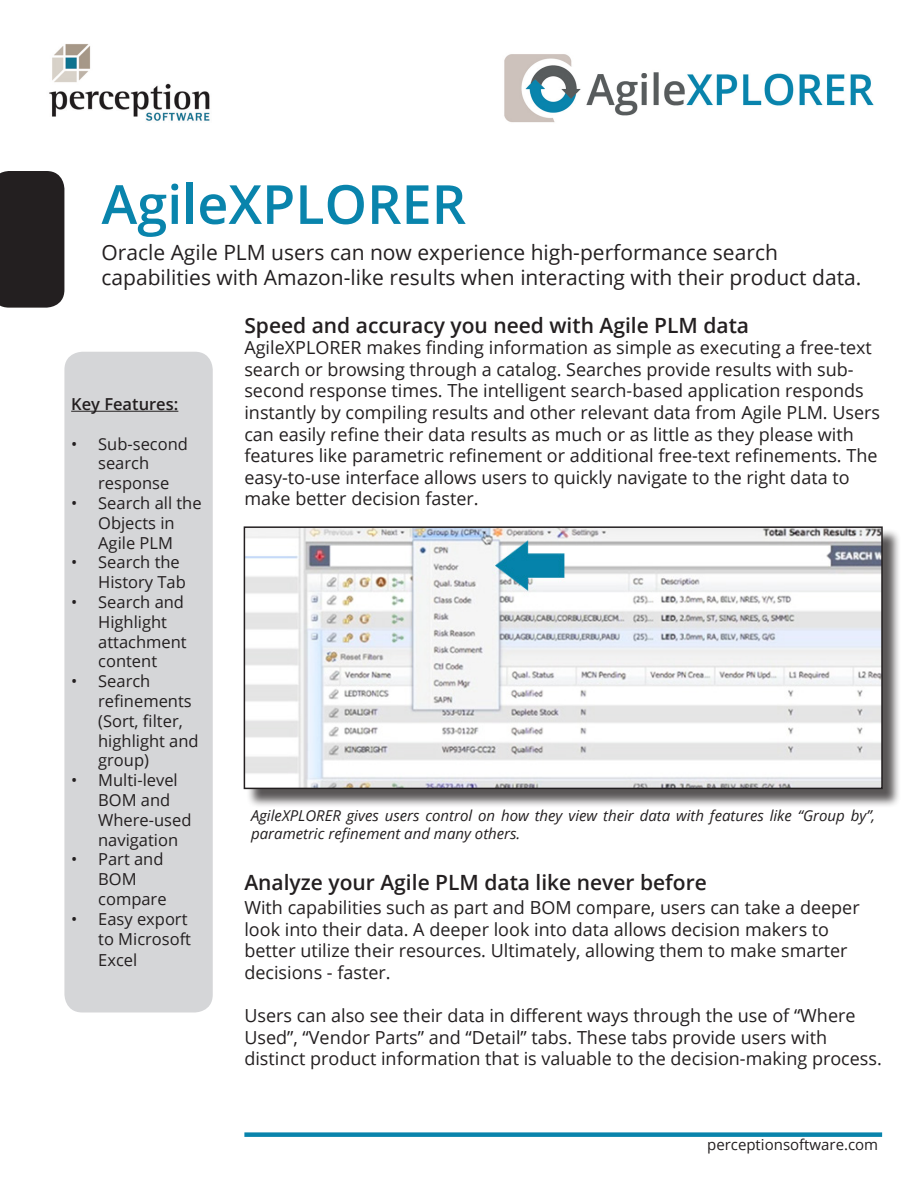
<style>
.page{position:relative;width:918px;height:1188px;background:#fff}
.page>*{position:absolute;margin:0;border:0;box-sizing:border-box;transform-origin:0 0}
.t1{font:600 54px "Open Sans";color:#0984ac}
.t2{font:21px/25.2px "Open Sans";color:#231f20}
.t3{font:600 21px "Open Sans";color:#231f20}
.t4{font:18px/21.6px "Open Sans";color:#231f20}
.t5{font:16.5px/19.8px "Open Sans";color:#231f20}
.t6{font:600 16.5px "Open Sans";color:#231f20}
.t7{font:italic 15px/18px "Open Sans";color:#231f20}
.t8{font:15px "Open Sans";color:#231f20}
</style>
<div class="page">
<img style="left:49px;top:44px;width:161px;height:77px">
<img style="left:504px;top:54px;width:370px;height:69px">
<div style="left:0;top:171px;width:64px;height:137px;background:#231f20"></div>
<div style="left:64px;top:352px;width:149px;height:660px;background:#d5d6d8;border-radius:18px"></div>
<hr style="left:71px;top:411px;width:107px;height:1px;background:#231f20">
<div style="left:244px;top:1132px;width:638px;height:5px;background:#0984ac"></div>
<div style="left:246px;top:529px;width:655px;height:279px;background:#231f20;opacity:.75"></div>
<img style="left:247px;top:529px;width:633px;height:257px">
<div style="left:244px;top:526px;width:639px;height:263px;border:2px solid #231f20"></div>
<p class="t1" style="left:102px;top:167px;width:366px">AgileXPLORER</p>
<p class="t2" style="left:102px;top:239px;width:761px">Oracle Agile PLM users can now experience high-performance search capabilities with Amazon-like results when interacting with their product data.</p>
<p class="t6" style="left:71px;top:393px;width:109px">Key Features:</p>
<p class="t5" style="left:98px;top:433px;width:91px;text-indent:-27px">• Sub-second search response</p>
<p class="t5" style="left:71px;top:493px;width:132px;text-align:center">• Search all the<br>Objects in<br>Agile PLM</p>
<p class="t5" style="left:98px;top:552px;width:89px;text-indent:-27px">• Search the<br>History Tab</p>
<p class="t5" style="left:98px;top:592px;width:90px;text-indent:-27px">• Search and<br>Highlight attachment content</p>
<p class="t5" style="left:98px;top:671px;width:102px;text-indent:-27px">• Search refinements (Sort, filter, highlight and group)</p>
<p class="t5" style="left:98px;top:770px;width:95px;text-indent:-27px">• Multi-level<br>BOM and<br>Where-used navigation</p>
<p class="t5" style="left:98px;top:849px;width:70px;text-indent:-27px">• Part and<br>BOM compare</p>
<p class="t5" style="left:71px;top:908px;width:121px;text-align:right">• Easy export to Microsoft</p>
<p class="t5" style="left:98px;top:950px;width:41px">Excel</p>
<p class="t3" style="left:244px;top:310px;width:506px">Speed and accuracy you need with Agile PLM data</p>
<p class="t4" style="left:244px;top:336px;width:637px">AgileXPLORER makes finding information as simple as executing a free-text search or browsing through a catalog. Searches provide results with sub&shy;second response times. The intelligent search-based application responds instantly by compiling results and other relevant data from Agile PLM. Users can easily refine their data results as much or as little as they please with features like parametric refinement or additional free-text refinements. The easy-to-use interface allows users to quickly navigate to the right data to make better decision faster.</p>
<p class="t7" style="left:251px;top:806px;width:626px">AgileXPLORER gives users control on how they view their data with features like “Group by”, parametric refinement and many others.</p>
<p class="t3" style="left:244px;top:868px;width:464px">Analyze your Agile PLM data like never before</p>
<p class="t4" style="left:244px;top:896px;width:617px">With capabilities such as part and BOM compare, users can take a deeper look into their data. A deeper look into data allows decision makers to better utilize their resources. Ultimately, allowing them to make smarter decisions - faster.</p>
<p class="t4" style="left:244px;top:1004px;width:639px">Users can also see their data in different ways through the use of “Where<br>Used”, “Vendor Parts” and “Detail” tabs. These tabs provide users with distinct product information that is valuable to the decision-making process.</p>
<p class="t8" style="left:707px;top:1134px;width:173px">perceptionsoftware.com</p>
</div>
